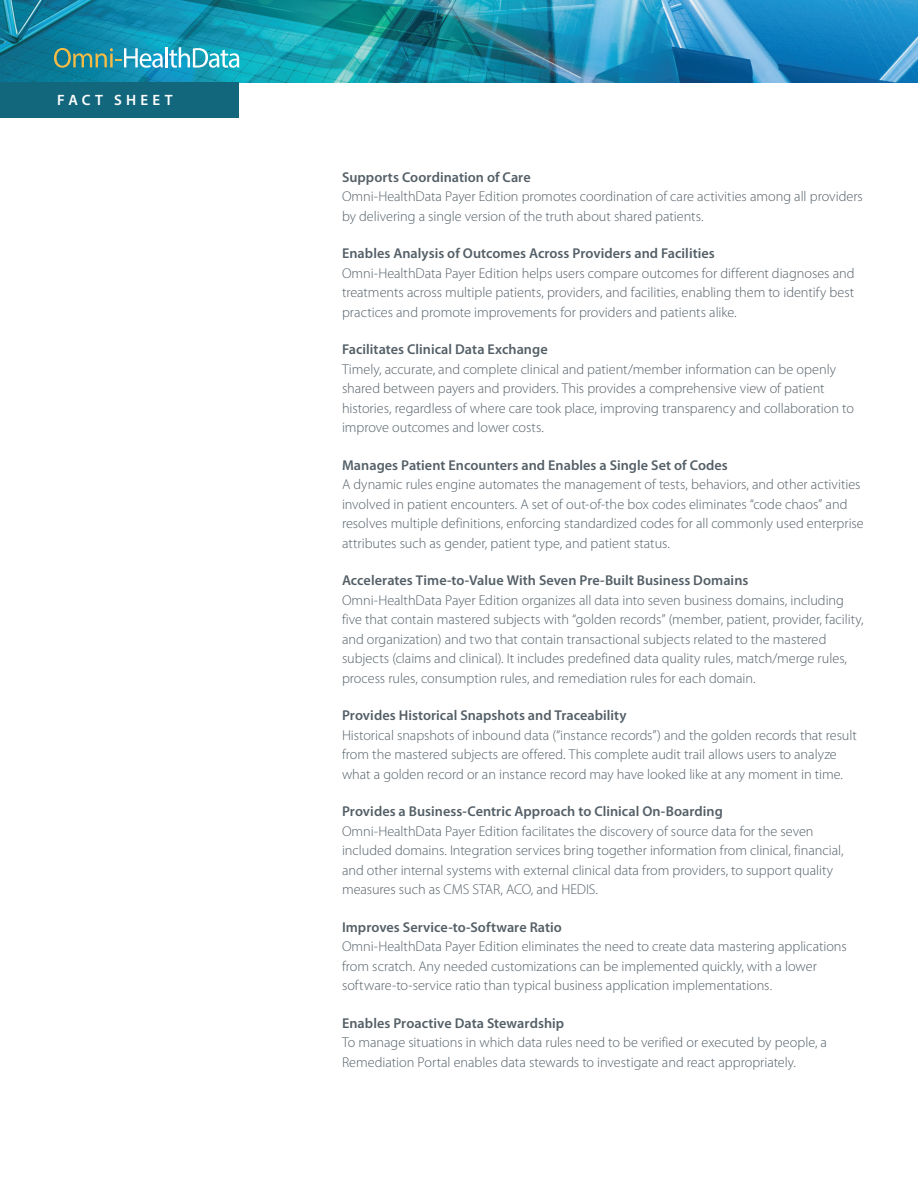
<style>
.page{position:relative;width:918px;height:1188px;background:#fff}
.page>*{position:absolute;margin:0;border:0;box-sizing:border-box;transform-origin:0 0}
.t1{font:600 15px "Myriad Pro";letter-spacing:.285em;color:#fff}
.t2{font:300 14.25px/19.5px "Myriad Pro";color:#545f67}
.t3{font:600 14.25px "Myriad Pro";letter-spacing:.005em;color:#545f67}
</style>
<div class="page">
<img style="left:0;top:0;width:918px;height:82px">
<div style="left:0;top:82px;width:238px;height:36px;background:#13677d"></div>
<svg style="left:54px;top:48px;width:109px;height:20px;background:#519fa3"></svg>
<hr style="left:165px;top:47px;width:3px;height:20px;background:#fff">
<svg style="left:169px;top:47px;width:70px;height:21px"></svg>
<p class="t1" style="left:57px;top:92px;width:117px">FACT SHEET</p>
<p class="t3" style="left:342px;top:169px;width:190px">Supports Coordination of Care</p>
<p class="t2" style="left:342px;top:187px;width:522px">Omni-HealthData Payer Edition promotes coordination of care activities among all providers by delivering a single version of the truth about shared patients.</p>
<p class="t3" style="left:342px;top:246px;width:374px">Enables Analysis of Outcomes Across Providers and Facilities</p>
<p class="t2" style="left:342px;top:263px;width:514px;text-align:justify">Omni-HealthData Payer Edition helps users compare outcomes for different diagnoses and treatments across multiple patients, providers, and facilities, enabling them to identify best practices and promote improvements for providers and patients alike.</p>
<p class="t3" style="left:342px;top:342px;width:207px">Facilitates Clinical Data Exchange</p>
<p class="t2" style="left:342px;top:359px;width:513px">Timely, accurate, and complete clinical and patient/member information can be openly shared between payers and providers. This provides a comprehensive view of patient histories, regardless of where care took place, improving transparency and collaboration to improve outcomes and lower costs.</p>
<p class="t3" style="left:342px;top:457px;width:387px">Manages Patient Encounters and Enables a Single Set of Codes</p>
<p class="t2" style="left:342px;top:475px;width:523px">A dynamic rules engine automates the management of tests, behaviors, and other activities involved in patient encounters. A set of out-of-the box codes eliminates “code chaos” and resolves multiple definitions, enforcing standardized codes for all commonly used enterprise attributes such as gender, patient type, and patient status.</p>
<p class="t3" style="left:342px;top:572px;width:408px">Accelerates Time-to-Value With Seven Pre-Built Business Domains</p>
<p class="t2" style="left:342px;top:590px;width:523px">Omni-HealthData Payer Edition organizes all data into seven business domains, including five that contain mastered subjects with “golden records” (member, patient, provider, facility, and organization) and two that contain transactional subjects related to the mastered subjects (claims and clinical). It includes predefined data quality rules, match/merge rules, process rules, consumption rules, and remediation rules for each domain.</p>
<p class="t3" style="left:342px;top:707px;width:286px">Provides Historical Snapshots and Traceability</p>
<p class="t2" style="left:342px;top:725px;width:516px">Historical snapshots of inbound data (“instance records”) and the golden records that result from the mastered subjects are offered. This complete audit trail allows users to analyze what a golden record or an instance record may have looked like at any moment in time.</p>
<p class="t3" style="left:342px;top:803px;width:382px">Provides a Business-Centric Approach to Clinical On-Boarding</p>
<p class="t2" style="left:342px;top:821px;width:503px">Omni-HealthData Payer Edition facilitates the discovery of source data for the seven included domains. Integration services bring together information from clinical, financial, and other internal systems with external clinical data from providers, to support quality measures such as CMS STAR, ACO, and HEDIS.</p>
<p class="t3" style="left:342px;top:919px;width:221px">Improves Service-to-Software Ratio</p>
<p class="t2" style="left:342px;top:937px;width:506px">Omni-HealthData Payer Edition eliminates the need to create data mastering applications from scratch. Any needed customizations can be implemented quickly, with a lower software-to-service ratio than typical business application implementations.</p>
<p class="t3" style="left:342px;top:1015px;width:224px">Enables Proactive Data Stewardship</p>
<p class="t2" style="left:342px;top:1033px;width:487px">To manage situations in which data rules need to be verified or executed by people, a<br>Remediation Portal enables data stewards to investigate and react appropriately.</p>
</div>
